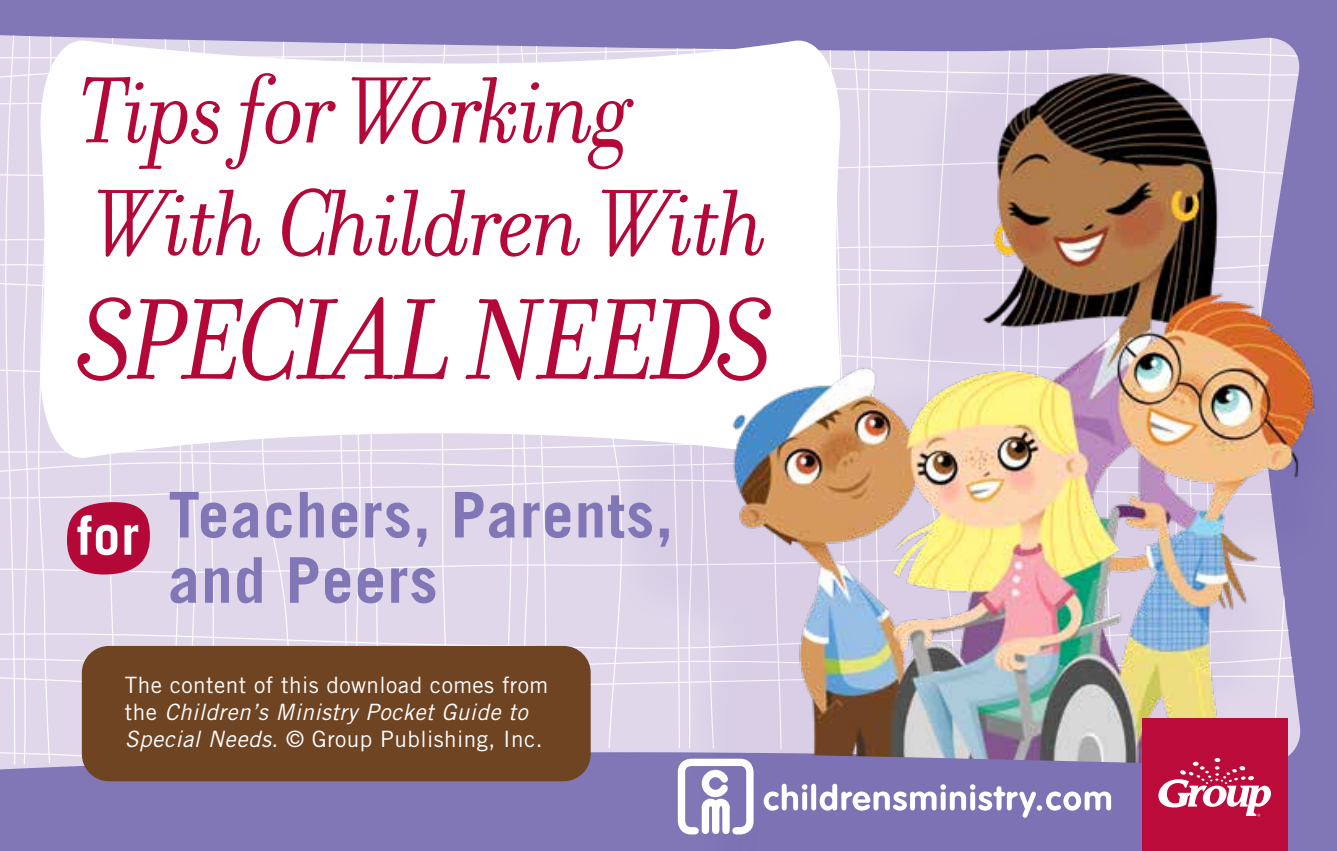
<style>
.page{position:relative;width:1337px;height:851px;background:#fff}
.page>*{position:absolute;margin:0;border:0;box-sizing:border-box;transform-origin:0 0}
.t1{font:italic 123.75px "Filosofia OT";letter-spacing:-.02em;color:#b30838}
.t2{font:italic 101.25px/112.5px "Filosofia OT";letter-spacing:-.02em;color:#b30838}
.t3{font:22.5px/27px "Trade Gothic LT Std";letter-spacing:.02em;color:#fff}
.s1{font-style:italic}
</style>
<div class="page">
<div style="left:0;top:0;width:1336px;height:850px;background:#8177b7"></div>
<svg style="left:0;top:35px;width:275px;height:730px;background:#e1d9eb"></svg>
<img style="left:275px;top:463px;width:1013px;height:387px">
<svg style="left:37px;top:36px;width:371px;height:427px;background:#fafafc"></svg>
<svg style="left:170px;top:557px;width:238px;height:46px"></svg>
<svg style="left:170px;top:492px;width:238px;height:54px"></svg>
<img style="left:408px;top:37px;width:907px;height:726px">
<svg style="left:67px;top:500px;width:83px;height:76px;background:#c8587b"></svg>
<svg style="left:763px;top:783px;width:348px;height:34px"></svg>
<div style="left:678px;top:758px;width:75px;height:76px;border:7px solid #fff;border-radius:10px"></div>
<div style="left:722px;top:807px;width:7px;height:23px;background:#fff"></div>
<div style="left:712px;top:806px;width:7px;height:24px;background:#fff"></div>
<div style="left:701px;top:807px;width:8px;height:23px;background:#fff"></div>
<svg style="left:698px;top:766px;width:36px;height:48px"></svg>
<div style="left:1141px;top:718px;width:146px;height:132px;background:#ba0b3a"></div>
<svg style="left:1158px;top:758px;width:113px;height:58px"></svg>
<div style="left:82px;top:646px;width:508px;height:135px;background:#6f4423;border-radius:27px"></div>
<h2 class="t2" style="left:79px;top:57px;width:691px">Tips for Working<br>With Children With</h2>
<h1 class="t1" style="left:79px;top:274px;width:696px">SPECIAL NEEDS</h1>
<p class="t3" style="left:125px;top:671px;width:425px">The content of this download comes from the <span class="s1">Children’s Ministry Pocket Guide to<br>Special Needs</span>. © Group Publishing, Inc.</p>
</div>
